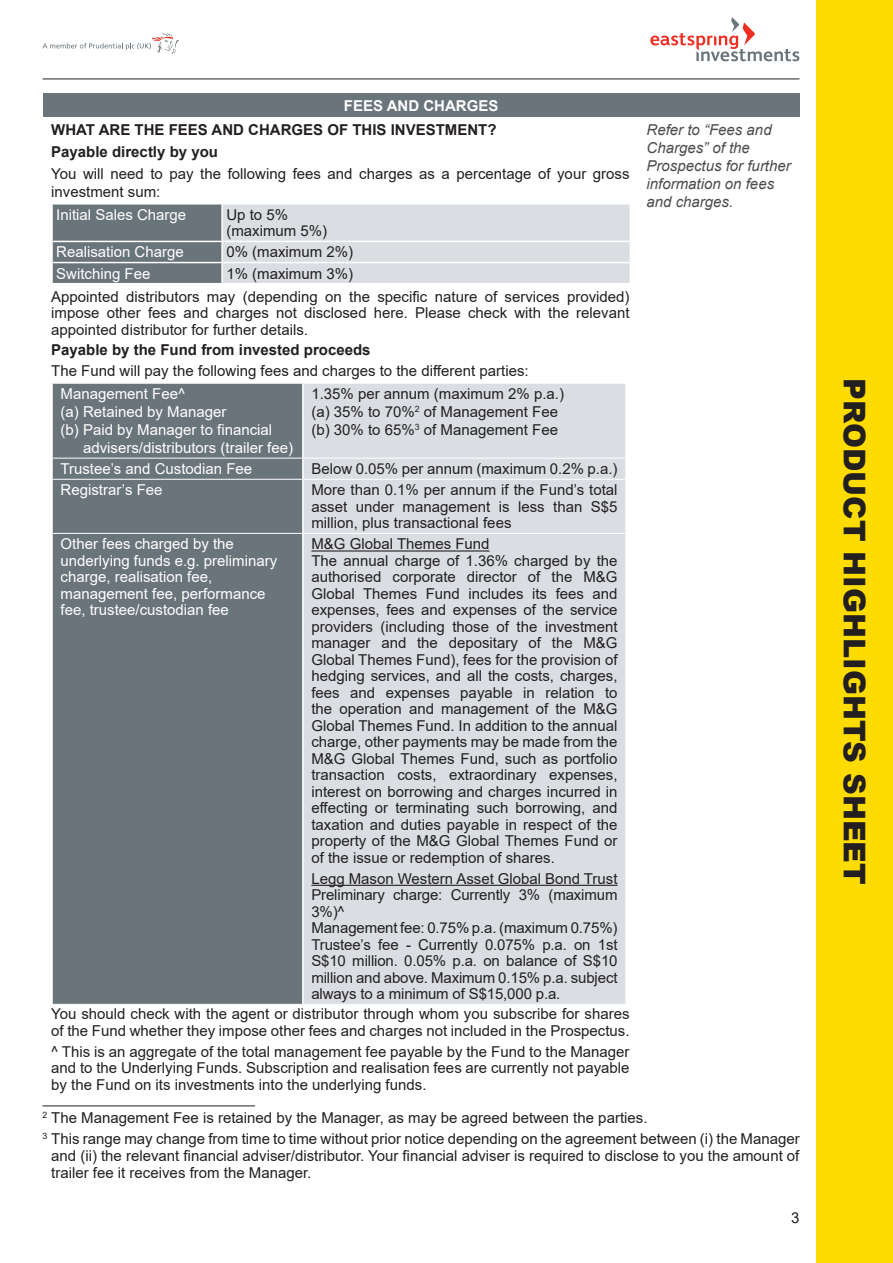
<style>
.page{position:relative;width:893px;height:1263px;background:#fff}
.page>*{position:absolute;margin:0;border:0;box-sizing:border-box;transform-origin:0 0}
.t1{font:900 30px "Arial";color:#231f20}
.t2{font:15px/16.5px "Arial";color:#231f20;text-align:justify}
.t3{font:15px/16.5px "Arial";color:#fff}
.t4{font:700 15px "Arial";color:#231f20}
.t5{font:italic 15px/18px "Arial";color:#4b4c4d}
.t6{font:700 15px "Arial";color:#fff}
</style>
<div class="page">
<div style="left:816px;top:0;width:77px;height:1263px;background:#ffdc01"></div>
<hr style="left:43px;top:79px;width:756px;height:1px;background:#231f20">
<svg style="left:43px;top:33px;width:136px;height:21px"></svg>
<svg style="left:650px;top:17px;width:149px;height:44px"></svg>
<div style="left:43px;top:94px;width:757px;height:23px;background:#6a747b"></div>
<svg style="left:52px;top:204px;width:578px;height:79px;background:#bcc1c6"></svg>
<hr style="left:222px;top:262px;width:409px;height:1px;background:#fff">
<div style="left:53px;top:384px;width:249px;height:620px;background:#6a747b"></div>
<div style="left:304px;top:384px;width:321px;height:620px;background:#dadee2"></div>
<hr style="left:53px;top:458px;width:249px;height:1px;background:#fff">
<hr style="left:304px;top:458px;width:321px;height:1px;background:#fff">
<hr style="left:53px;top:479px;width:249px;height:1px;background:#fff">
<hr style="left:304px;top:479px;width:321px;height:1px;background:#fff">
<hr style="left:53px;top:533px;width:249px;height:1px;background:#fff">
<hr style="left:304px;top:533px;width:321px;height:1px;background:#fff">
<hr style="left:311px;top:550px;width:179px;height:1px;background:#231f20">
<hr style="left:311px;top:885px;width:307px;height:1px;background:#231f20">
<hr style="left:43px;top:1105px;width:212px;height:1px;background:#231f20">
<p class="t6" style="left:344px;top:95px;width:156px">FEES AND CHARGES</p>
<p class="t4" style="left:51px;top:119px;width:447px">WHAT ARE THE FEES AND CHARGES OF THIS INVESTMENT?</p>
<p class="t4" style="left:51px;top:141px;width:168px">Payable directly by you</p>
<p class="t2" style="left:51px;top:165px;width:580px;line-height:18px">You will need to pay the following fees and charges as a percentage of your gross investment sum:</p>
<p class="t3" style="left:56px;top:206px;width:132px">Initial Sales Charge</p>
<p class="t2" style="left:226px;top:206px;width:63px">Up to 5%</p>
<p class="t2" style="left:226px;top:223px;width:102px">(maximum 5%)</p>
<p class="t3" style="left:56px;top:244px;width:129px">Realisation Charge</p>
<p class="t2" style="left:226px;top:244px;width:128px">0% (maximum 2%)</p>
<p class="t3" style="left:56px;top:265px;width:96px">Switching Fee</p>
<p class="t2" style="left:226px;top:265px;width:128px">1% (maximum 3%)</p>
<p class="t2" style="left:51px;top:288px;width:580px">Appointed distributors may (depending on the specific nature of services provided) impose other fees and charges not disclosed here. Please check with the relevant appointed distributor for further details.</p>
<p class="t4" style="left:51px;top:340px;width:321px">Payable by the Fund from invested proceeds</p>
<p class="t2" style="left:51px;top:363px;width:479px">The Fund will pay the following fees and charges to the different parties:</p>
<p class="t3" style="left:61px;top:385px;width:126px">Management Fee^</p>
<p class="t3" style="left:61px;top:403px;width:167px">(a) Retained by Manager</p>
<p class="t3" style="left:83px;top:421px;width:212px;line-height:18px;text-indent:-22px">(b) Paid by Manager to financial advisers/distributors (trailer fee)</p>
<p class="t2" style="left:311px;top:385px;width:254px">1.35% per annum (maximum 2% p.a.)</p>
<p class="t2" style="left:311px;top:403px;width:248px">(a) 35% to 70%<sup>2</sup> of Management Fee</p>
<p class="t2" style="left:311px;top:421px;width:248px">(b) 30% to 65%<sup>3</sup> of Management Fee</p>
<p class="t5" style="left:647px;top:120px;width:146px">Refer to “Fees and<br>Charges” of the<br>Prospectus for further information on fees and charges.</p>
<p class="t3" style="left:61px;top:460px;width:193px">Trustee’s and Custodian Fee</p>
<p class="t2" style="left:311px;top:460px;width:308px">Below 0.05% per annum (maximum 0.2% p.a.)</p>
<p class="t3" style="left:61px;top:482px;width:103px">Registrar’s Fee</p>
<p class="t2" style="left:311px;top:482px;width:308px">More than 0.1% per annum if the Fund’s total asset under management is less than S$5 million, plus transactional fees</p>
<p class="t3" style="left:61px;top:536px;width:218px">Other fees charged by the underlying funds e.g. preliminary charge, realisation fee, management fee, performance fee, trustee/custodian fee</p>
<p class="t2" style="left:311px;top:536px;width:180px">M&amp;G Global Themes Fund</p>
<p class="t2" style="left:311px;top:552px;width:308px">The annual charge of 1.36% charged by the authorised corporate director of the M&amp;G Global Themes Fund includes its fees and expenses, fees and expenses of the service providers (including those of the investment manager and the depositary of the M&amp;G Global Themes Fund), fees for the provision of hedging services, and all the costs, charges, fees and expenses payable in relation to the operation and management of the M&amp;G Global Themes Fund. In addition to the annual charge, other payments may be made from the M&amp;G Global Themes Fund, such as portfolio transaction costs, extraordinary expenses, interest on borrowing and charges incurred in effecting or terminating such borrowing, and taxation and duties payable in respect of the property of the M&amp;G Global Themes Fund or of the issue or redemption of shares.</p>
<p class="t2" style="left:311px;top:870px;width:308px">Legg Mason Western Asset Global Bond Trust</p>
<p class="t2" style="left:311px;top:886px;width:308px">Preliminary charge: Currently 3% (maximum<br>3%)^</p>
<p class="t2" style="left:311px;top:919px;width:308px">Management fee: 0.75% p.a. (maximum 0.75%)</p>
<p class="t2" style="left:311px;top:936px;width:308px">Trustee’s fee - Currently 0.075% p.a. on 1st S$10 million. 0.05% p.a. on balance of S$10 million and above. Maximum 0.15% p.a. subject always to a minimum of S$15,000 p.a.</p>
<p class="t2" style="left:51px;top:1006px;width:580px">You should check with the agent or distributor through whom you subscribe for shares of the Fund whether they impose other fees and charges not included in the Prospectus.</p>
<p class="t2" style="left:51px;top:1043px;width:580px">^ This is an aggregate of the total management fee payable by the Fund to the Manager and to the Underlying Funds. Subscription and realisation fees are currently not payable by the Fund on its investments into the underlying funds.</p>
<p class="t2" style="left:43px;top:1110px;width:606px"><sup>2</sup> The Management Fee is retained by the Manager, as may be agreed between the parties.</p>
<p class="t2" style="left:51px;top:1130px;width:750px;text-indent:-9px"><sup>3</sup> This range may change from time to time without prior notice depending on the agreement between (i) the Manager and (ii) the relevant financial adviser/distributor. Your financial adviser is required to disclose to you the amount of trailer fee it receives from the Manager.</p>
<p class="t2" style="left:791px;top:1209px;width:10px">3</p>
<h1 class="t1" style="left:876px;top:378px;width:508px;rotate:90deg">PRODUCT HIGHLIGHTS SHEET</h1>
</div>
